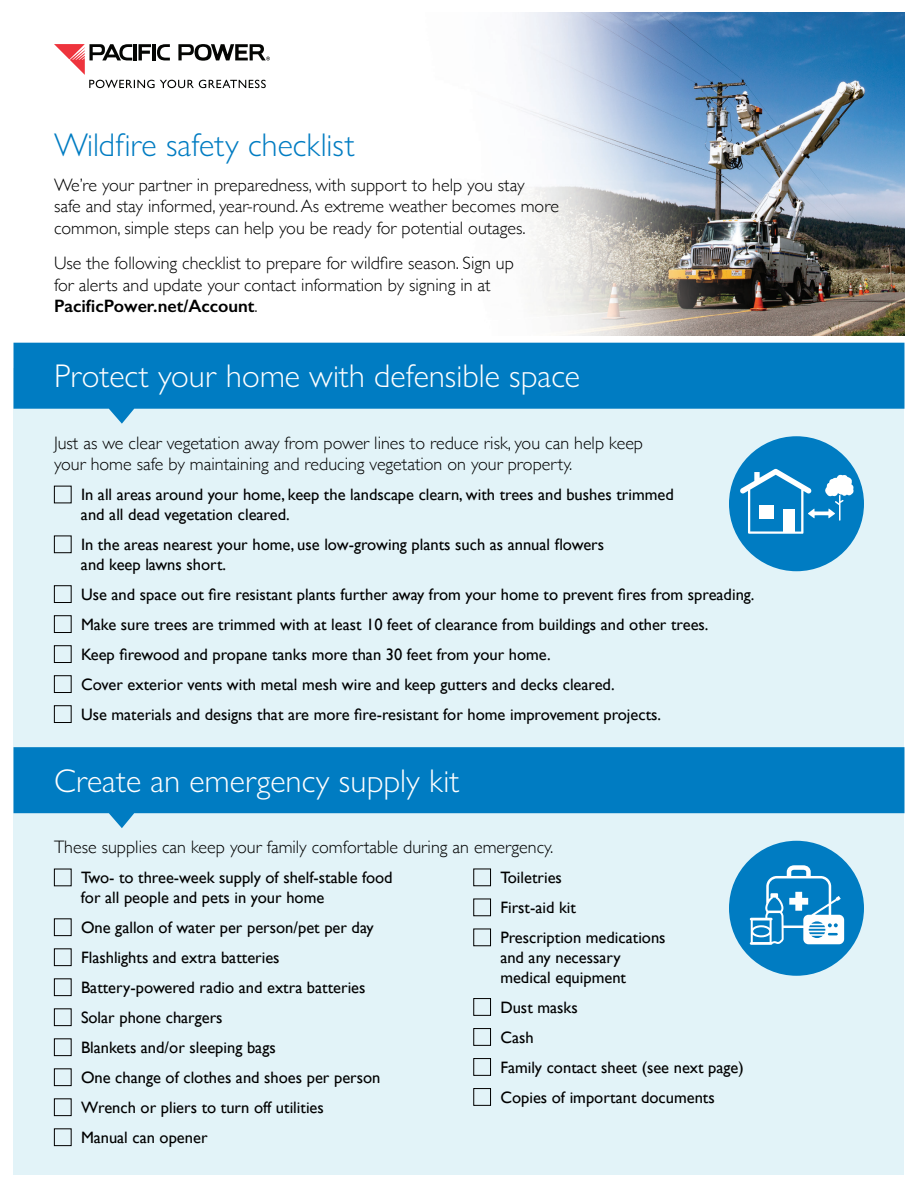
<style>
.page{position:relative;width:918px;height:1188px;background:#fff}
.page>*{position:absolute;margin:0;border:0;box-sizing:border-box;transform-origin:0 0}
.t1{font:300 33px "Gill Sans Nova";color:#fff}
.t2{font:300 33px "Gill Sans Nova";color:#007cc2}
.t3{font:300 18px/21.6px "Gill Sans";color:#000}
.t4{font:16.5px/19.8px "Gill Sans";color:#000}
.s1{font-weight:600}
</style>
<div class="page">
<img style="left:519px;top:13px;width:385px;height:323px">
<div style="left:14px;top:368px;width:890px;height:806px;background:#e2f3f8"></div>
<svg style="left:14px;top:747px;width:890px;height:81px;fill:#007cc2"></svg>
<div style="left:54px;top:869px;width:18px;height:17px;border:1px solid #000"></div>
<div style="left:54px;top:918px;width:18px;height:18px;border:1px solid #000"></div>
<div style="left:54px;top:948px;width:18px;height:18px;border:1px solid #000"></div>
<div style="left:54px;top:978px;width:18px;height:18px;border:1px solid #000"></div>
<div style="left:54px;top:1008px;width:18px;height:18px;border:1px solid #000"></div>
<div style="left:54px;top:1038px;width:18px;height:18px;border:1px solid #000"></div>
<div style="left:54px;top:1068px;width:18px;height:18px;border:1px solid #000"></div>
<div style="left:54px;top:1098px;width:18px;height:18px;border:1px solid #000"></div>
<div style="left:54px;top:1128px;width:18px;height:18px;border:1px solid #000"></div>
<div style="left:473px;top:869px;width:18px;height:17px;border:1px solid #000"></div>
<div style="left:473px;top:899px;width:18px;height:17px;border:1px solid #000"></div>
<div style="left:473px;top:929px;width:18px;height:17px;border:1px solid #000"></div>
<div style="left:473px;top:998px;width:18px;height:18px;border:1px solid #000"></div>
<div style="left:473px;top:1028px;width:18px;height:18px;border:1px solid #000"></div>
<div style="left:473px;top:1058px;width:18px;height:18px;border:1px solid #000"></div>
<div style="left:473px;top:1088px;width:18px;height:18px;border:1px solid #000"></div>
<svg style="left:14px;top:343px;width:890px;height:81px;fill:#007cc2"></svg>
<div style="left:54px;top:486px;width:18px;height:17px;border:1px solid #000"></div>
<div style="left:54px;top:536px;width:18px;height:17px;border:1px solid #000"></div>
<div style="left:54px;top:585px;width:18px;height:18px;border:1px solid #000"></div>
<div style="left:54px;top:615px;width:18px;height:18px;border:1px solid #000"></div>
<div style="left:54px;top:645px;width:18px;height:18px;border:1px solid #000"></div>
<div style="left:54px;top:675px;width:18px;height:18px;border:1px solid #000"></div>
<div style="left:54px;top:705px;width:18px;height:18px;border:1px solid #000"></div>
<div style="left:729px;top:436px;width:135px;height:135px;background:#007cc2;border-radius:50%"></div>
<svg style="left:740px;top:469px;width:114px;height:65px"></svg>
<div style="left:729px;top:841px;width:135px;height:135px;background:#007cc2;border-radius:50%"></div>
<svg style="left:750px;top:865px;width:94px;height:80px"></svg>
<svg style="left:54px;top:44px;width:216px;height:44px"></svg>
<p class="t2" style="left:54px;top:124px;width:302px">Wildfire safety checklist</p>
<p class="t3" style="left:54px;top:173px;width:506px">We’re your partner in preparedness, with support to help you stay<br>safe and stay informed, year-round. As extreme weather becomes more common, simple steps can help you be ready for potential outages.</p>
<p class="t3" style="left:54px;top:252px;width:461px">Use the following checklist to prepare for wildfire season. Sign up for alerts and update your contact information by signing in at<br><span class="s1">PacificPower.net/Account</span>.</p>
<p class="t1" style="left:54px;top:356px;width:528px">Protect your home with defensible space</p>
<p class="t3" style="left:54px;top:431px;width:591px">Just as we clear vegetation away from power lines to reduce risk, you can help keep your home safe by maintaining and reducing vegetation on your property.</p>
<p class="t4" style="left:81px;top:485px;width:594px">In all areas around your home, keep the landscape clearn, with trees and bushes trimmed and all dead vegetation cleared.</p>
<p class="t4" style="left:81px;top:534px;width:525px">In the areas nearest your home, use low-growing plants such as annual flowers and keep lawns short.</p>
<p class="t4" style="left:81px;top:584px;width:675px">Use and space out fire resistant plants further away from your home to prevent fires from spreading.</p>
<p class="t4" style="left:81px;top:614px;width:629px">Make sure trees are trimmed with at least 10 feet of clearance from buildings and other trees.</p>
<p class="t4" style="left:81px;top:644px;width:471px">Keep firewood and propane tanks more than 30 feet from your home.</p>
<p class="t4" style="left:81px;top:674px;width:535px">Cover exterior vents with metal mesh wire and keep gutters and decks cleared.</p>
<p class="t4" style="left:81px;top:704px;width:582px">Use materials and designs that are more fire-resistant for home improvement projects.</p>
<p class="t1" style="left:54px;top:760px;width:407px">Create an emergency supply kit</p>
<p class="t3" style="left:54px;top:836px;width:501px">These supplies can keep your family comfortable during an emergency.</p>
<p class="t4" style="left:81px;top:868px;width:313px">Two- to three-week supply of shelf-stable food for all people and pets in your home</p>
<p class="t4" style="left:81px;top:917px;width:294px">One gallon of water per person/pet per day</p>
<p class="t4" style="left:81px;top:947px;width:200px">Flashlights and extra batteries</p>
<p class="t4" style="left:81px;top:977px;width:286px">Battery-powered radio and extra batteries</p>
<p class="t4" style="left:81px;top:1007px;width:143px">Solar phone chargers</p>
<p class="t4" style="left:81px;top:1037px;width:196px">Blankets and/or sleeping bags</p>
<p class="t4" style="left:81px;top:1067px;width:301px">One change of clothes and shoes per person</p>
<p class="t4" style="left:81px;top:1097px;width:244px">Wrench or pliers to turn off utilities</p>
<p class="t4" style="left:81px;top:1127px;width:128px">Manual can opener</p>
<p class="t4" style="left:500px;top:868px;width:63px">Toiletries</p>
<p class="t4" style="left:500px;top:898px;width:77px">First-aid kit</p>
<p class="t4" style="left:500px;top:928px;width:167px">Prescription medications and any necessary medical equipment</p>
<p class="t4" style="left:500px;top:997px;width:79px">Dust masks</p>
<p class="t4" style="left:500px;top:1027px;width:35px">Cash</p>
<p class="t4" style="left:500px;top:1057px;width:245px">Family contact sheet (see next page)</p>
<p class="t4" style="left:500px;top:1087px;width:216px">Copies of important documents</p>
</div>
